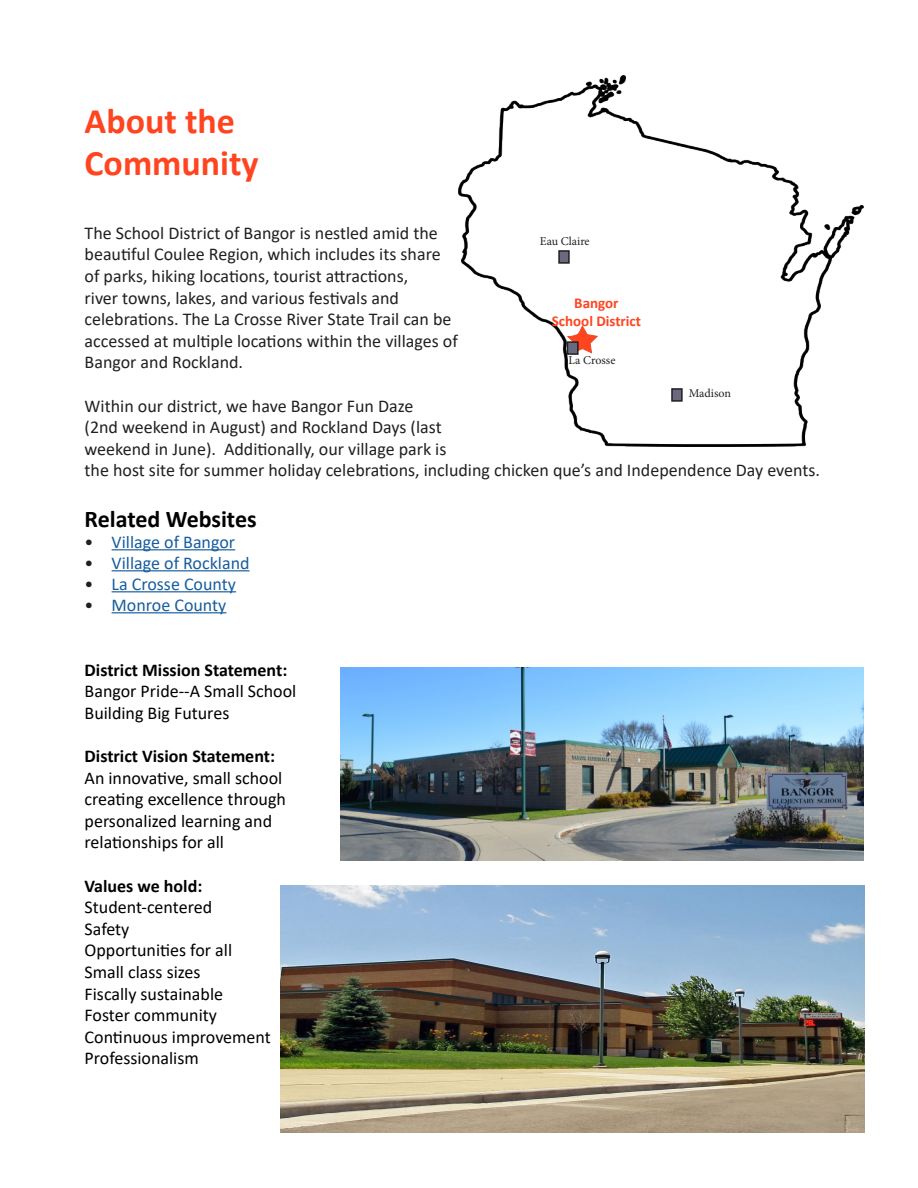
<style>
.page{position:relative;width:918px;height:1188px;background:#fff}
.page>*{position:absolute;margin:0;border:0;box-sizing:border-box;transform-origin:0 0}
.t1{font:700 36px "Calibri";color:#ff4420}
.t2{font:700 24px "Calibri";color:#000}
.t3{font:18px/21.6px "Calibri";color:#231f20}
.t4{font:18px/21.6px "Calibri";color:#000}
.t5{font:18px "Calibri";color:#175d9e}
.t6{font:700 18px "Calibri";color:#000}
.t7{font:700 15px/18px "Calibri";color:#ff4420;text-align:center}
.t8{font:12px "Minion Pro";color:#231f20}
.s1{color:#231f20}
</style>
<div class="page">
<img style="left:458px;top:76px;width:406px;height:370px">
<hr style="left:112px;top:549px;width:123px;height:1px;background:#175d9e">
<hr style="left:112px;top:570px;width:138px;height:1px;background:#175d9e">
<hr style="left:112px;top:591px;width:124px;height:1px;background:#175d9e">
<hr style="left:112px;top:612px;width:114px;height:1px;background:#175d9e">
<svg style="left:567px;top:326px;width:31px;height:27px"></svg>
<div style="left:672px;top:389px;width:10px;height:12px;background:#696980"></div>
<div style="left:671px;top:388px;width:12px;height:14px;border:2px solid #231f20"></div>
<div style="left:567px;top:342px;width:11px;height:12px;background:#696980"></div>
<div style="left:567px;top:341px;width:12px;height:14px;border:2px solid #231f20"></div>
<div style="left:559px;top:251px;width:10px;height:12px;background:#696980"></div>
<div style="left:558px;top:250px;width:12px;height:14px;border:2px solid #231f20"></div>
<img style="left:280px;top:886px;width:584px;height:246px">
<img style="left:340px;top:668px;width:524px;height:192px">
<p class="t1" style="left:85px;top:96px;width:152px">About the</p>
<p class="t1" style="left:85px;top:138px;width:176px">Community</p>
<p class="t3" style="left:85px;top:222px;width:375px">The School District of Bangor is nestled amid the beautiful Coulee Region, which includes its share of parks, hiking locations, tourist attractions,<br>river towns, lakes, and various festivals and celebrations. The La Crosse River State Trail can be accessed at multiple locations within the villages of Bangor and Rockland.</p>
<p class="t3" style="left:85px;top:394px;width:737px">Within our district, we have Bangor Fun Daze<br>(2nd weekend in August) and Rockland Days (last<br>weekend in June). Additionally, our village park is<br>the host site for summer holiday celebrations, including chicken que’s and Independence Day events.</p>
<p class="t2" style="left:85px;top:502px;width:174px">Related Websites</p>
<p class="t5" style="left:85px;top:529px;width:152px"><span class="s1">•</span> Village of Bangor</p>
<p class="t5" style="left:85px;top:550px;width:166px"><span class="s1">•</span> Village of Rockland</p>
<p class="t5" style="left:85px;top:571px;width:153px"><span class="s1">•</span> La Crosse County</p>
<p class="t5" style="left:85px;top:592px;width:143px"><span class="s1">•</span> Monroe County</p>
<p class="t8" style="left:540px;top:233px;width:51px">Eau Claire</p>
<p class="t7" style="left:552px;top:293px;width:91px">Bangor<br>School District</p>
<p class="t8" style="left:569px;top:352px;width:48px">La Crosse</p>
<p class="t8" style="left:689px;top:385px;width:44px">Madison</p>
<p class="t6" style="left:85px;top:657px;width:204px">District Mission Statement:</p>
<p class="t4" style="left:85px;top:680px;width:213px">Bangor Pride--A Small School<br>Building Big Futures</p>
<p class="t6" style="left:85px;top:743px;width:192px">District Vision Statement:</p>
<p class="t4" style="left:85px;top:766px;width:203px">An innovative, small school creating excellence through personalized learning and relationships for all</p>
<p class="t6" style="left:85px;top:873px;width:119px">Values we hold:</p>
<p class="t4" style="left:85px;top:896px;width:129px">Student-centered</p>
<p class="t4" style="left:85px;top:918px;width:46px">Safety</p>
<p class="t4" style="left:85px;top:939px;width:149px">Opportunities for all</p>
<p class="t4" style="left:85px;top:961px;width:117px">Small class sizes</p>
<p class="t4" style="left:85px;top:982px;width:140px">Fiscally sustainable</p>
<p class="t4" style="left:85px;top:1004px;width:134px">Foster community</p>
<p class="t4" style="left:85px;top:1026px;width:188px">Continuous improvement</p>
<p class="t4" style="left:85px;top:1047px;width:116px">Professionalism</p>
</div>
